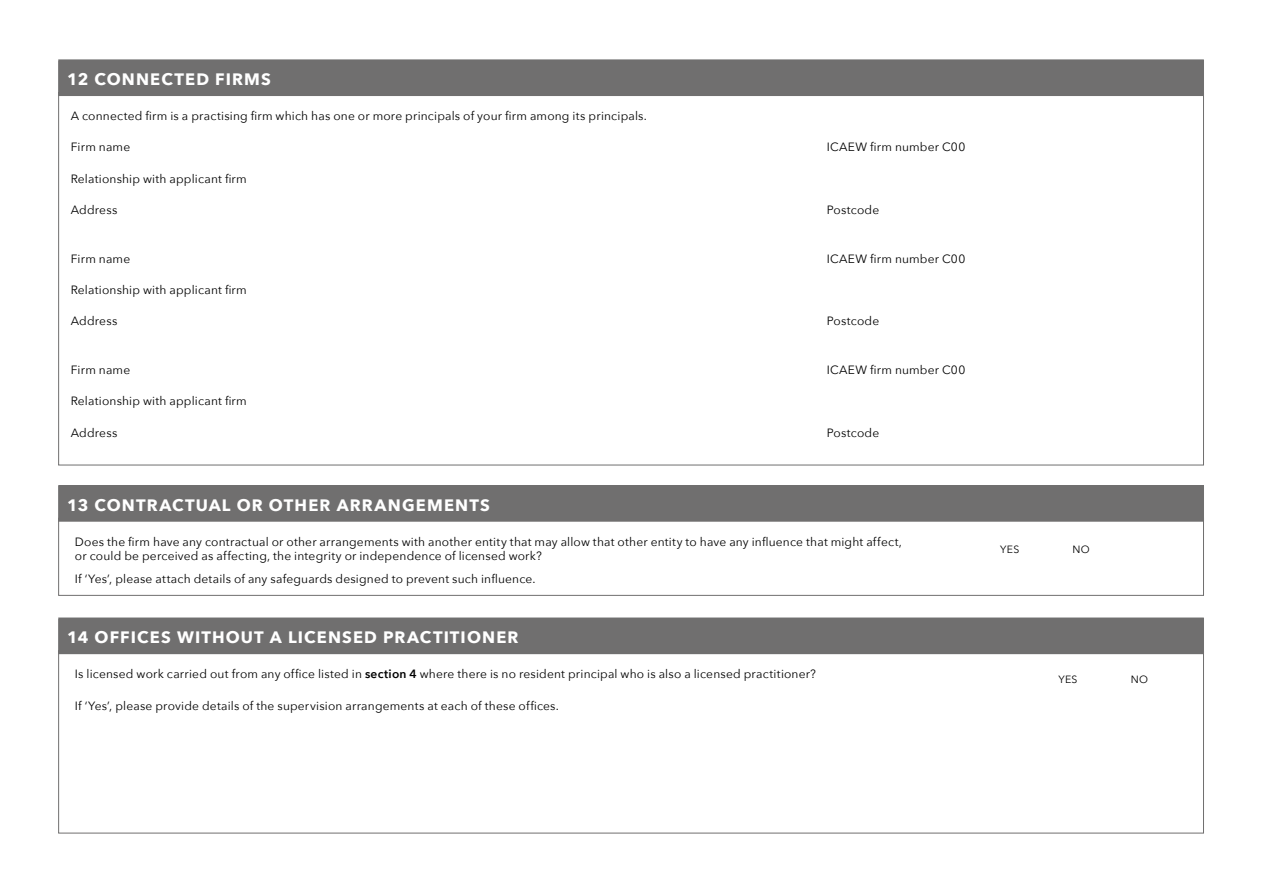
<style>
.page{position:relative;width:1263px;height:893px;background:#fff}
.page>*{position:absolute;margin:0;border:0;box-sizing:border-box;transform-origin:0 0}
.t1{font:700 16.5px "Avenir Next";letter-spacing:.065em;color:#fff}
.t2{font:12px/14.4px "Avenir Next";letter-spacing:.015em;color:#000}
.t3{font:10.5px "Avenir Next";letter-spacing:.03em;color:#000}
.s1{font-weight:600}
</style>
<div class="page">
<div style="left:59px;top:618px;width:1144px;height:36px;background:#706f6f"></div>
<hr style="left:58px;top:618px;width:1px;height:35px;background:#706f6f">
<hr style="left:1203px;top:618px;width:1px;height:35px;background:#706f6f">
<hr style="left:58px;top:653px;width:1146px;height:1px;background:#706f6f">
<div style="left:59px;top:60px;width:1144px;height:36px;background:#706f6f"></div>
<hr style="left:58px;top:60px;width:1px;height:35px;background:#706f6f">
<hr style="left:1203px;top:60px;width:1px;height:35px;background:#706f6f">
<hr style="left:58px;top:95px;width:1146px;height:1px;background:#706f6f">
<div style="left:58px;top:518px;width:1146px;height:78px;border:1px solid #706f6f"></div>
<div style="left:59px;top:486px;width:1144px;height:35px;background:#706f6f"></div>
<hr style="left:58px;top:485px;width:1146px;height:1px;background:#706f6f">
<hr style="left:58px;top:486px;width:1px;height:35px;background:#706f6f">
<hr style="left:1203px;top:486px;width:1px;height:35px;background:#706f6f">
<hr style="left:58px;top:521px;width:1146px;height:1px;background:#706f6f">
<h1 class="t1" style="left:67px;top:65px;width:205px">12 CONNECTED FIRMS</h1>
<p class="t2" style="left:71px;top:108px;width:578px">A connected firm is a practising firm which has one or more principals of your firm among its principals.</p>
<p class="t2" style="left:71px;top:139px;width:61px">Firm name</p>
<p class="t2" style="left:827px;top:139px;width:140px">ICAEW firm number C00</p>
<p class="t2" style="left:71px;top:171px;width:178px">Relationship with applicant firm</p>
<p class="t2" style="left:71px;top:202px;width:48px">Address</p>
<p class="t2" style="left:827px;top:202px;width:54px">Postcode</p>
<p class="t2" style="left:71px;top:251px;width:61px">Firm name</p>
<p class="t2" style="left:827px;top:251px;width:140px">ICAEW firm number C00</p>
<p class="t2" style="left:71px;top:282px;width:178px">Relationship with applicant firm</p>
<p class="t2" style="left:71px;top:313px;width:48px">Address</p>
<p class="t2" style="left:827px;top:313px;width:54px">Postcode</p>
<p class="t2" style="left:71px;top:362px;width:61px">Firm name</p>
<p class="t2" style="left:827px;top:362px;width:140px">ICAEW firm number C00</p>
<p class="t2" style="left:71px;top:393px;width:178px">Relationship with applicant firm</p>
<p class="t2" style="left:71px;top:425px;width:48px">Address</p>
<p class="t2" style="left:827px;top:425px;width:54px">Postcode</p>
<h1 class="t1" style="left:67px;top:490px;width:424px">13 CONTRACTUAL OR OTHER ARRANGEMENTS</h1>
<p class="t2" style="left:75px;top:534px;width:829px">Does the firm have any contractual or other arrangements with another entity that may allow that other entity to have any influence that might affect, or could be perceived as affecting, the integrity or independence of licensed work?</p>
<p class="t2" style="left:75px;top:571px;width:462px">If ‘Yes’, please attach details of any safeguards designed to prevent such influence.</p>
<h1 class="t1" style="left:67px;top:623px;width:453px">14 OFFICES WITHOUT A LICENSED PRACTITIONER</h1>
<p class="t2" style="left:75px;top:666px;width:743px">Is licensed work carried out from any office listed in <span class="s1">section 4</span> where there is no resident principal who is also a licensed practitioner?</p>
<p class="t2" style="left:75px;top:698px;width:486px">If ‘Yes’, please provide details of the supervision arrangements at each of these offices.</p>
<p class="t3" style="left:1000px;top:541px;width:21px">YES</p>
<p class="t3" style="left:1072px;top:541px;width:19px">NO</p>
<p class="t3" style="left:1058px;top:671px;width:21px">YES</p>
<p class="t3" style="left:1131px;top:671px;width:19px">NO</p>
</div>
